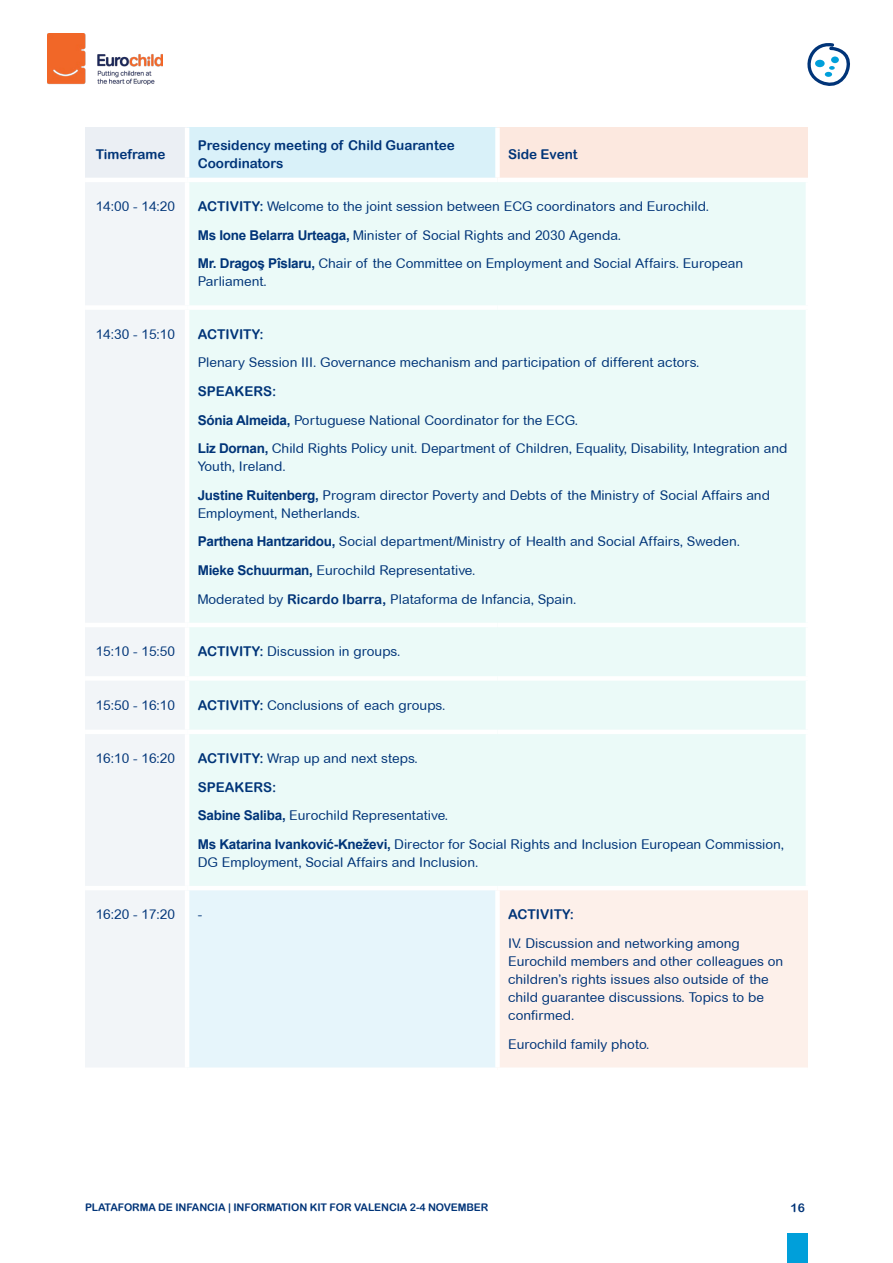
<style>
.page{position:relative;width:893px;height:1263px;background:#fff}
.page>*{position:absolute;margin:0;border:0;box-sizing:border-box;transform-origin:0 0}
.t1{font:13.5px/28.7px "Arial Rounded MT";color:#003478}
.t2{font:13.5px/18px "Arial Rounded MT Bold";color:#003478}
.t3{font:12px "Arial Rounded MT Bold";color:#003478}
.t4{font:10.5px "Arial Rounded MT Bold";letter-spacing:-.01em;color:#003478}
.s1{font-family:"Arial Rounded MT Bold"}
.s2{font-family:"Arial";font-weight:700}
</style>
<div class="page">
<div style="left:787px;top:1233px;width:21px;height:30px;background:#009fda"></div>
<svg style="left:807px;top:43px;width:43px;height:43px"></svg>
<img style="left:48px;top:34px;width:114px;height:51px">
<div style="left:85px;top:128px;width:102px;height:52px;background:#ebeff4"></div>
<div style="left:187px;top:128px;width:310px;height:52px;background:#d9f1f9"></div>
<div style="left:497px;top:128px;width:311px;height:52px;background:#fce8df"></div>
<div style="left:85px;top:182px;width:100px;height:885px;background:#f2f5f8"></div>
<div style="left:189px;top:182px;width:617px;height:704px;background:#ebfaf8"></div>
<div style="left:187px;top:888px;width:310px;height:182px;background:#e6f5fb"></div>
<div style="left:497px;top:888px;width:311px;height:182px;background:#fdf0ea"></div>
<hr style="left:185px;top:128px;width:4px;height:50px;background:#fff">
<div style="left:495px;top:128px;width:5px;height:50px;background:#fff"></div>
<hr style="left:187px;top:178px;width:310px;height:4px;background:#fff">
<hr style="left:497px;top:178px;width:313px;height:4px;background:#fff">
<div style="left:187px;top:305px;width:310px;height:5px;background:#fff"></div>
<div style="left:497px;top:305px;width:313px;height:5px;background:#fff"></div>
<hr style="left:187px;top:730px;width:310px;height:4px;background:#fff">
<hr style="left:497px;top:730px;width:313px;height:4px;background:#fff">
<div style="left:85px;top:305px;width:102px;height:5px;background:#fff"></div>
<hr style="left:85px;top:178px;width:102px;height:4px;background:#fff">
<hr style="left:85px;top:730px;width:102px;height:4px;background:#fff">
<hr style="left:85px;top:623px;width:102px;height:4px;background:#fff">
<div style="left:85px;top:676px;width:102px;height:5px;background:#fff"></div>
<hr style="left:85px;top:886px;width:102px;height:4px;background:#fff">
<hr style="left:497px;top:886px;width:313px;height:4px;background:#fff">
<div style="left:497px;top:1067px;width:311px;height:5px;background:#fff"></div>
<hr style="left:187px;top:623px;width:310px;height:4px;background:#fff">
<hr style="left:497px;top:623px;width:313px;height:4px;background:#fff">
<div style="left:187px;top:676px;width:310px;height:5px;background:#fff"></div>
<div style="left:497px;top:676px;width:313px;height:5px;background:#fff"></div>
<hr style="left:187px;top:886px;width:310px;height:4px;background:#fff">
<hr style="left:185px;top:890px;width:4px;height:177px;background:#fff">
<div style="left:495px;top:890px;width:5px;height:177px;background:#fff"></div>
<div style="left:187px;top:1067px;width:310px;height:5px;background:#fff"></div>
<p class="t2" style="left:96px;top:145px;width:71px">Timeframe</p>
<p class="t2" style="left:198px;top:136px;width:259px">Presidency meeting of Child Guarantee<br>Coordinators</p>
<p class="t2" style="left:508px;top:145px;width:71px">Side Event</p>
<p class="t1" style="left:96px;top:192px;width:81px">14:00 - 14:20</p>
<p class="t1" style="left:198px;top:192px;width:547px"><span class="s1">ACTIVITY:</span> Welcome to the joint session between ECG coordinators and Eurochild.<br><span class="s2">Ms Ione Belarra Urteaga,</span> Minister of Social Rights and 2030 Agenda.<br><span class="s2">Mr. Dragoş Pîslaru,</span> Chair of the Committee on Employment and Social Affairs. European</p>
<p class="t1" style="left:198px;top:267px;width:70px">Parliament.</p>
<p class="t1" style="left:96px;top:319px;width:81px">14:30 - 15:10</p>
<p class="t2" style="left:198px;top:325px;width:67px">ACTIVITY:</p>
<p class="t1" style="left:198px;top:348px;width:503px">Plenary Session III. Governance mechanism and participation of different actors.</p>
<p class="t2" style="left:198px;top:382px;width:80px">SPEAKERS:</p>
<p class="t1" style="left:198px;top:405px;width:591px"><span class="s2">Sónia Almeida,</span> Portuguese National Coordinator for the ECG.<br><span class="s2">Liz Dornan,</span> Child Rights Policy unit. Department of Children, Equality, Disability, Integration and</p>
<p class="t1" style="left:198px;top:452px;width:574px">Youth, Ireland.<br><span class="s2">Justine Ruitenberg,</span> Program director Poverty and Debts of the Ministry of Social Affairs and</p>
<p class="t1" style="left:198px;top:499px;width:544px">Employment, Netherlands.<br><span class="s2">Parthena Hantzaridou,</span> Social department/Ministry of Health and Social Affairs, Sweden.<br><span class="s2">Mieke Schuurman,</span> Eurochild Representative.<br>Moderated by <span class="s1">Ricardo Ibarra,</span> Plataforma de Infancia, Spain.</p>
<p class="t1" style="left:96px;top:637px;width:81px">15:10 - 15:50</p>
<p class="t1" style="left:198px;top:637px;width:204px"><span class="s1">ACTIVITY:</span> Discussion in groups.</p>
<p class="t1" style="left:96px;top:690px;width:81px">15:50 - 16:10</p>
<p class="t1" style="left:198px;top:690px;width:249px"><span class="s1">ACTIVITY:</span> Conclusions of each groups.</p>
<p class="t1" style="left:96px;top:744px;width:81px">16:10 - 16:20</p>
<p class="t1" style="left:198px;top:744px;width:222px"><span class="s1">ACTIVITY:</span> Wrap up and next steps.</p>
<p class="t2" style="left:198px;top:778px;width:80px">SPEAKERS:</p>
<p class="t1" style="left:198px;top:801px;width:588px"><span class="s2">Sabine Saliba,</span> Eurochild Representative.<br><span class="s2">Ms Katarina Ivanković-Kneževi,</span> Director for Social Rights and Inclusion European Commission,</p>
<p class="t1" style="left:198px;top:848px;width:282px">DG Employment, Social Affairs and Inclusion.</p>
<p class="t1" style="left:96px;top:900px;width:81px">16:20 - 17:20</p>
<p class="t1" style="left:198px;top:900px;width:6px">-</p>
<p class="t2" style="left:508px;top:905px;width:67px">ACTIVITY:</p>
<p class="t1" style="left:508px;top:934px;width:277px;line-height:18px">IV. Discussion and networking among Eurochild members and other colleagues on children’s rights issues also outside of the child guarantee discussions. Topics to be confirmed.</p>
<p class="t1" style="left:508px;top:1029px;width:143px">Eurochild family photo.</p>
<p class="t4" style="left:85px;top:1201px;width:405px">PLATAFORMA DE INFANCIA | INFORMATION KIT FOR VALENCIA 2-4 NOVEMBER</p>
<p class="t3" style="left:791px;top:1200px;width:16px">16</p>
</div>
